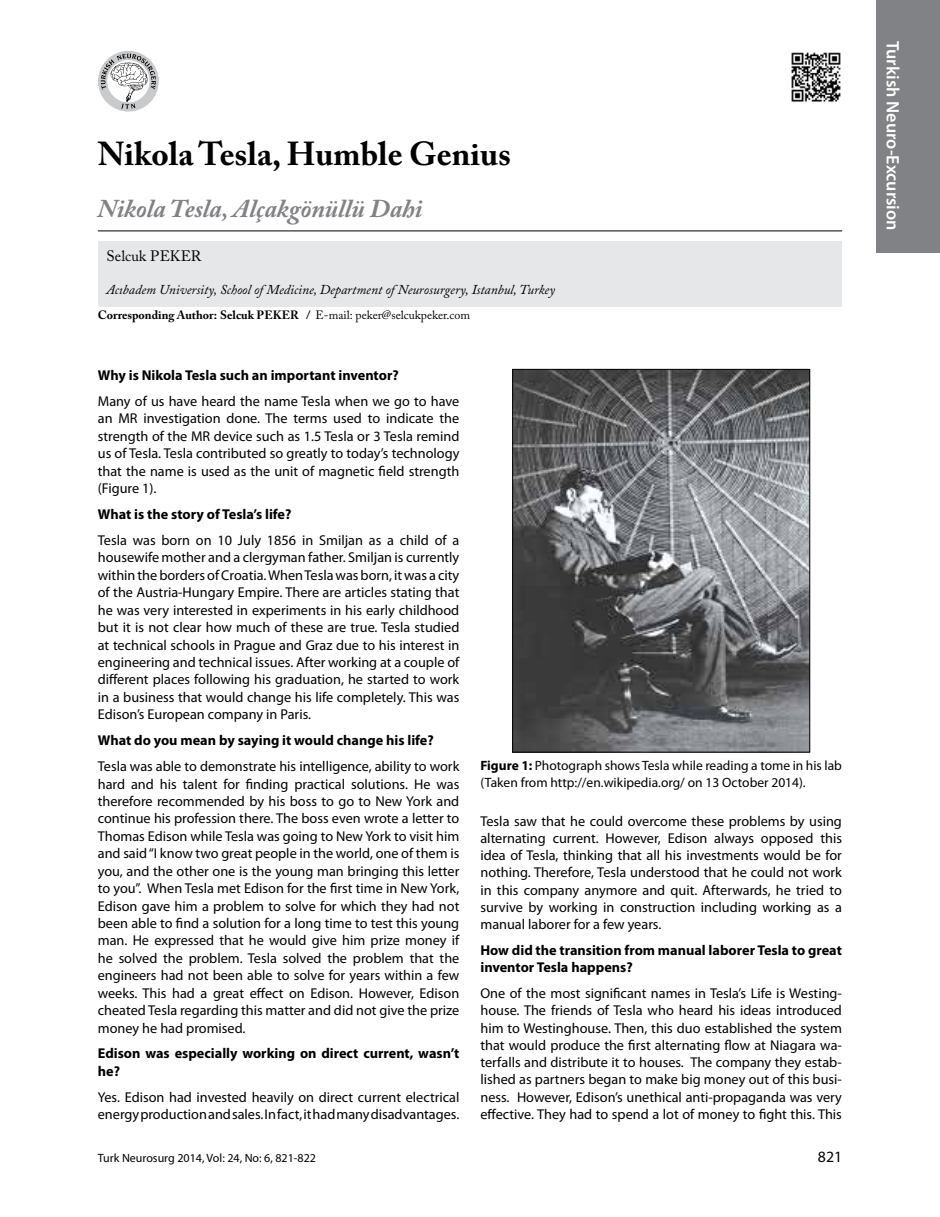
<style>
.page{position:relative;width:940px;height:1217px;background:#fff}
.page>*{position:absolute;margin:0;border:0;box-sizing:border-box;transform-origin:0 0}
.t1{font:700 33px "Adobe Caslon Pro";color:#000}
.t2{font:italic 700 25.5px "Adobe Caslon Pro";color:#808285}
.t3{font:600 18px "Myriad Pro";color:#fff}
.t4{font:15.75px "Myriad Pro";color:#000}
.t5{font:15px "Adobe Caslon Pro";color:#000}
.t6{font:14.25px/17.4px "Myriad Pro";color:#000;text-align:justify}
.t7{font:700 14.25px/17.4px "Myriad Pro";color:#000}
.t8{font:13.5px/16.5px "Myriad Pro";color:#000}
.t9{font:italic 13.5px "Adobe Caslon Pro";color:#000}
.t10{font:12px "Myriad Pro";color:#000}
.t11{font:700 12px "Adobe Caslon Pro";color:#000}
.t12{font:12px "Adobe Caslon Pro";color:#000}
.s1{font-weight:700}
</style>
<div class="page">
<div style="left:876px;top:0;width:64px;height:252px;background:#808285"></div>
<div style="left:98px;top:51px;width:61px;height:60px;background:#c9cacc;border-radius:50%"></div>
<svg style="left:101px;top:54px;width:55px;height:55px"></svg>
<div style="left:98px;top:241px;width:744px;height:65px;background:#e6e7e8"></div>
<hr style="left:98px;top:230px;width:744px;height:1px;background:#000">
<img style="left:514px;top:371px;width:294px;height:379px">
<div style="left:512px;top:369px;width:298px;height:383px;border:1px solid #000"></div>
<img style="left:791px;top:52px;width:50px;height:50px">
<h1 class="t1" style="left:98px;top:134px;width:414px">Nikola Tesla, Humble Genius</h1>
<h2 class="t2" style="left:98px;top:194px;width:326px">Nikola Tesla, Alçakgönüllü Dahi</h2>
<p class="t5" style="left:106px;top:247px;width:86px">Selcuk Pe ker</p>
<p class="t9" style="left:106px;top:281px;width:450px">Acıbadem University, School of Medicine, Department of Neurosurgery, Istanbul, Turkey</p>
<p class="t11" style="left:98px;top:308px;width:194px">Corresponding Author: Selcuk Peker</p>
<p class="t12" style="left:306px;top:308px;width:165px"><span class="s1">/</span> E-mail: peker@selcukpeker.com</p>
<p class="t7" style="left:98px;top:366px;width:302px">Why is Nikola Tesla such an important inventor?</p>
<p class="t6" style="left:98px;top:392px;width:363px">Many of us have heard the name Tesla when we go to have an MR investigation done. The terms used to indicate the strength of the MR device such as 1.5 Tesla or 3 Tesla remind us of Tesla. Tesla contributed so greatly to today’s technology that the name is used as the unit of magnetic field strength (Figure 1).</p>
<p class="t7" style="left:98px;top:505px;width:195px">What is the story of Tesla’s life?</p>
<p class="t6" style="left:98px;top:531px;width:363px">Tesla was born on 10 July 1856 in Smiljan as a child of a housewife mother and a clergyman father. Smiljan is currently within the borders of Croatia. When Tesla was born, it was a city of the Austria-Hungary Empire. There are articles stating that he was very interested in experiments in his early childhood but it is not clear how much of these are true. Tesla studied at technical schools in Prague and Graz due to his interest in engineering and technical issues. After working at a couple of different places following his graduation, he started to work in a business that would change his life completely. This was Edison’s European company in Paris.</p>
<p class="t7" style="left:98px;top:731px;width:337px">What do you mean by saying it would change his life?</p>
<p class="t6" style="left:98px;top:757px;width:363px">Tesla was able to demonstrate his intelligence, ability to work hard and his talent for finding practical solutions. He was therefore recommended by his boss to go to New York and continue his profession there. The boss even wrote a letter to Thomas Edison while Tesla was going to New York to visit him and said “I know two great people in the world, one of them is you, and the other one is the young man bringing this letter to you”. When Tesla met Edison for the first time in New York, Edison gave him a problem to solve for which they had not been able to find a solution for a long time to test this young man. He expressed that he would give him prize money if he solved the problem. Tesla solved the problem that the engineers had not been able to solve for years within a few weeks. This had a great effect on Edison. However, Edison cheated Tesla regarding this matter and did not give the prize money he had promised.</p>
<p class="t7" style="left:98px;top:1044px;width:363px">Edison was especially working on direct current, wasn’t he?</p>
<p class="t6" style="left:98px;top:1087px;width:363px">Yes. Edison had invested heavily on direct current electrical energy production and sales. In fact, it had many disadvantages.</p>
<p class="t8" style="left:480px;top:757px;width:363px"><span class="s1">Figure 1:</span> Photograph shows Tesla while reading a tome in his lab (Taken from http://en.wikipedia.org/ on 13 October 2014).</p>
<p class="t6" style="left:480px;top:811px;width:363px">Tesla saw that he could overcome these problems by using alternating current. However, Edison always opposed this idea of Tesla, thinking that all his investments would be for nothing. Therefore, Tesla understood that he could not work in this company anymore and quit. Afterwards, he tried to survive by working in construction including working as a manual laborer for a few years.</p>
<p class="t7" style="left:480px;top:940px;width:363px">How did the transition from manual laborer Tesla to great inventor Tesla happens?</p>
<p class="t6" style="left:480px;top:984px;width:363px">One of the most significant names in Tesla’s Life is Westing&shy;house. The friends of Tesla who heard his ideas introduced him to Westinghouse. Then, this duo established the system that would produce the first alternating flow at Niagara wa&shy;terfalls and distribute it to houses. The company they estab&shy;lished as partners began to make big money out of this busi&shy;ness. However, Edison’s unethical anti-propaganda was very effective. They had to spend a lot of money to fight this. This</p>
<p class="t10" style="left:98px;top:1149px;width:220px">Turk Neurosurg 2014, Vol: 24, No: 6, 821-822</p>
<p class="t4" style="left:818px;top:1146px;width:26px">821</p>
<p class="t3" style="left:904px;top:40px;width:191px;rotate:90deg">Turkish Neuro-Excursion</p>
</div>
